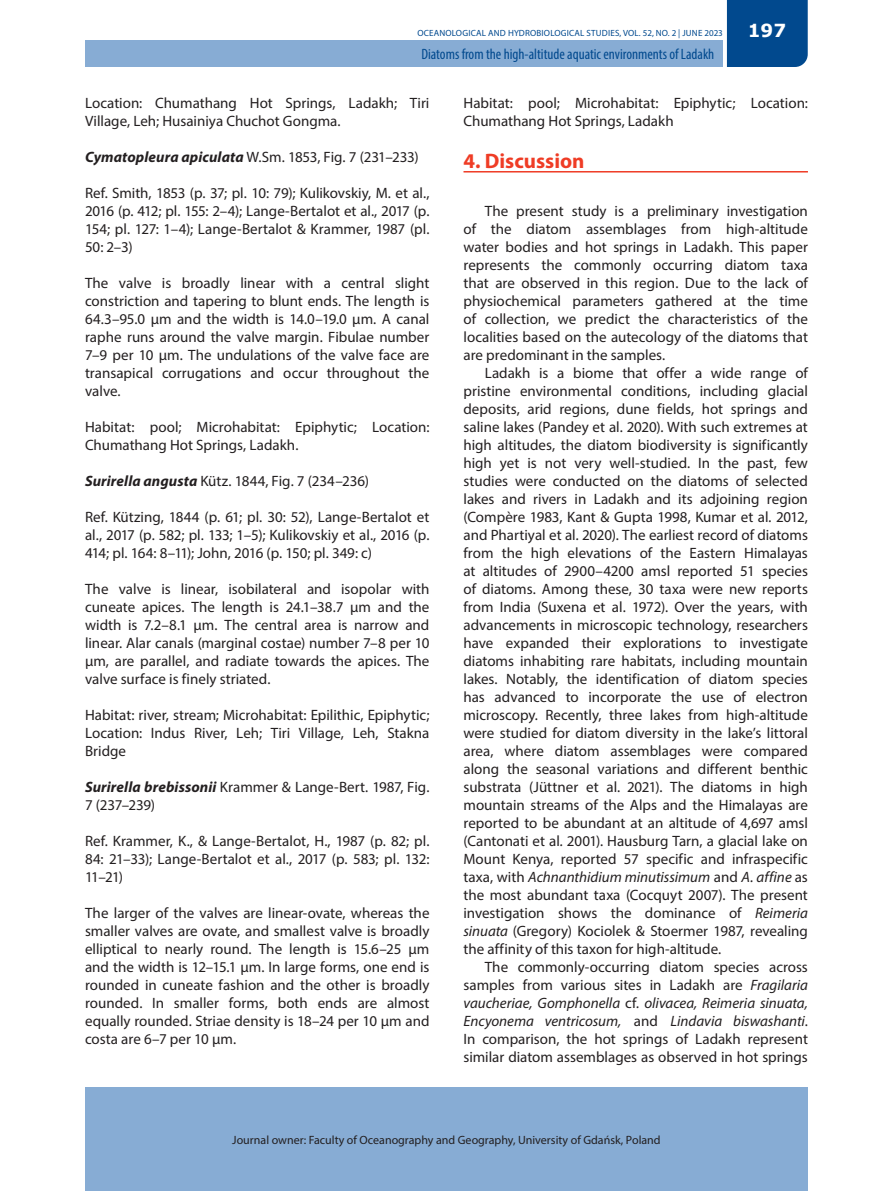
<style>
.page{position:relative;width:893px;height:1191px;background:#fff}
.page>*{position:absolute;margin:0;border:0;box-sizing:border-box;transform-origin:0 0}
.t1{font:700 21px "Myriad Pro";color:#ef3c25}
.t2{font:700 18px "Verdana";color:#fff}
.t3{font:15px/18px "Myriad Pro";color:#231f20;text-align:justify}
.t4{font:condensed 15px "Myriad Pro";color:#01498e}
.t5{font:12px "Myriad Pro";color:#231f20}
.t6{font:9px "Myriad Pro";letter-spacing:.02em;color:#01498e}
.s1{font-weight:700;font-style:italic}
.s2{font-style:italic}
</style>
<div class="page">
<div style="left:85px;top:40px;width:637px;height:27px;background:#87acd4"></div>
<div style="left:85px;top:1087px;width:723px;height:104px;background:#87acd4"></div>
<div style="left:727px;top:0;width:81px;height:67px;background:#01498e"></div>
<hr style="left:463px;top:171px;width:345px;height:1px;background:#ef3c25">
<p class="t6" style="left:417px;top:28px;width:307px">OCEANOLOGICAL AND HYDROBIOLOGICAL STUDIES, VOL. 52, NO. 2 | JUNE 2023</p>
<p class="t4" style="left:421px;top:45px;width:294px">Diatoms from the high-altitude aquatic environments of Ladakh</p>
<p class="t2" style="left:748px;top:18px;width:40px">197</p>
<p class="t3" style="left:85px;top:94px;width:346px">Location: Chumathang Hot Springs, Ladakh; Tiri<br>Village, Leh; Husainiya Chuchot Gongma.</p>
<p class="t3" style="left:85px;top:148px;width:335px"><span class="s1">Cymatopleura apiculata</span> W.Sm. 1853, Fig. 7 (231–233)</p>
<p class="t3" style="left:85px;top:184px;width:346px">Ref. Smith, 1853 (p. 37; pl. 10: 79); Kulikovskiy, M. et al., 2016 (p. 412; pl. 155: 2–4); Lange-Bertalot et al., 2017 (p.<br>154; pl. 127: 1–4); Lange-Bertalot &amp; Krammer, 1987 (pl.<br>50: 2–3)</p>
<p class="t3" style="left:85px;top:274px;width:346px">The valve is broadly linear with a central slight constriction and tapering to blunt ends. The length is 64.3–95.0 μm and the width is 14.0–19.0 μm. A canal raphe runs around the valve margin. Fibulae number 7–9 per 10 μm. The undulations of the valve face are transapical corrugations and occur throughout the valve.</p>
<p class="t3" style="left:85px;top:418px;width:346px">Habitat: pool; Microhabitat: Epiphytic; Location:<br>Chumathang Hot Springs, Ladakh.</p>
<p class="t3" style="left:85px;top:472px;width:285px"><span class="s1">Surirella angusta</span> Kütz. 1844, Fig. 7 (234–236)</p>
<p class="t3" style="left:85px;top:508px;width:346px">Ref. Kützing, 1844 (p. 61; pl. 30: 52), Lange-Bertalot et al., 2017 (p. 582; pl. 133; 1–5); Kulikovskiy et al., 2016 (p.<br>414; pl. 164: 8–11); John, 2016 (p. 150; pl. 349: c)</p>
<p class="t3" style="left:85px;top:580px;width:346px">The valve is linear, isobilateral and isopolar with cuneate apices. The length is 24.1–38.7 μm and the width is 7.2–8.1 μm. The central area is narrow and linear. Alar canals (marginal costae) number 7–8 per 10 μm, are parallel, and radiate towards the apices. The valve surface is finely striated.</p>
<p class="t3" style="left:85px;top:706px;width:346px">Habitat: river, stream; Microhabitat: Epilithic, Epiphytic; Location: Indus River, Leh; Tiri Village, Leh, Stakna Bridge</p>
<p class="t3" style="left:85px;top:778px;width:346px"><span class="s1">Surirella brebissonii</span> Krammer &amp; Lange-Bert. 1987, Fig.<br>7 (237–239)</p>
<p class="t3" style="left:85px;top:832px;width:346px">Ref. Krammer, K., &amp; Lange-Bertalot, H., 1987 (p. 82; pl.<br>84: 21–33); Lange-Bertalot et al., 2017 (p. 583; pl. 132:<br>11–21)</p>
<p class="t3" style="left:85px;top:904px;width:346px">The larger of the valves are linear-ovate, whereas the smaller valves are ovate, and smallest valve is broadly elliptical to nearly round. The length is 15.6–25 µm and the width is 12–15.1 µm. In large forms, one end is rounded in cuneate fashion and the other is broadly rounded. In smaller forms, both ends are almost equally rounded. Striae density is 18–24 per 10 µm and costa are 6–7 per 10 µm.</p>
<p class="t3" style="left:463px;top:94px;width:346px">Habitat: pool; Microhabitat: Epiphytic; Location:<br>Chumathang Hot Springs, Ladakh</p>
<h1 class="t1" style="left:463px;top:147px;width:123px">4. Discussion</h1>
<p class="t3" style="left:463px;top:202px;width:346px;text-indent:21px">The present study is a preliminary investigation of the diatom assemblages from high-altitude water bodies and hot springs in Ladakh. This paper represents the commonly occurring diatom taxa that are observed in this region. Due to the lack of physiochemical parameters gathered at the time of collection, we predict the characteristics of the localities based on the autecology of the diatoms that are predominant in the samples.</p>
<p class="t3" style="left:463px;top:364px;width:346px;text-indent:21px">Ladakh is a biome that offer a wide range of pristine environmental conditions, including glacial deposits, arid regions, dune fields, hot springs and saline lakes (Pandey et al. 2020). With such extremes at high altitudes, the diatom biodiversity is significantly high yet is not very well-studied. In the past, few studies were conducted on the diatoms of selected lakes and rivers in Ladakh and its adjoining region (Compère 1983, Kant &amp; Gupta 1998, Kumar et al<span class="s2">.</span> 2012, and Phartiyal et al<span class="s2">.</span> 2020). The earliest record of diatoms from the high elevations of the Eastern Himalayas at altitudes of 2900–4200 amsl reported 51 species of diatoms. Among these, 30 taxa were new reports from India (Suxena et al. 1972). Over the years, with advancements in microscopic technology, researchers have expanded their explorations to investigate diatoms inhabiting rare habitats, including mountain lakes. Notably, the identification of diatom species has advanced to incorporate the use of electron microscopy. Recently, three lakes from high-altitude were studied for diatom diversity in the lake’s littoral area, where diatom assemblages were compared along the seasonal variations and different benthic substrata (Jüttner et al. 2021). The diatoms in high mountain streams of the Alps and the Himalayas are reported to be abundant at an altitude of 4,697 amsl (Cantonati et al<span class="s2">.</span> 2001). Hausburg Tarn, a glacial lake on Mount Kenya, reported 57 specific and infraspecific taxa, with <span class="s2">Achnanthidium minutissimum</span> and <span class="s2">A. affine</span> as the most abundant taxa (Cocquyt 2007). The present investigation shows the dominance of <span class="s2">Reimeria sinuata</span> (Gregory) Kociolek &amp; Stoermer 1987, revealing the affinity of this taxon for high-altitude.</p>
<p class="t3" style="left:463px;top:958px;width:346px;text-indent:21px">The commonly-occurring diatom species across samples from various sites in Ladakh are <span class="s2">Fragilaria vaucheriae, Gomphonella</span> cf<span class="s2">. olivacea, Reimeria sinuata, Encyonema ventricosum,</span> and <span class="s2">Lindavia biswashanti</span>.<br>In comparison, the hot springs of Ladakh represent similar diatom assemblages as observed in hot springs</p>
<p class="t5" style="left:232px;top:1132px;width:430px">Journal owner: Faculty of Oceanography and Geography, University of Gdańsk, Poland</p>
</div>
